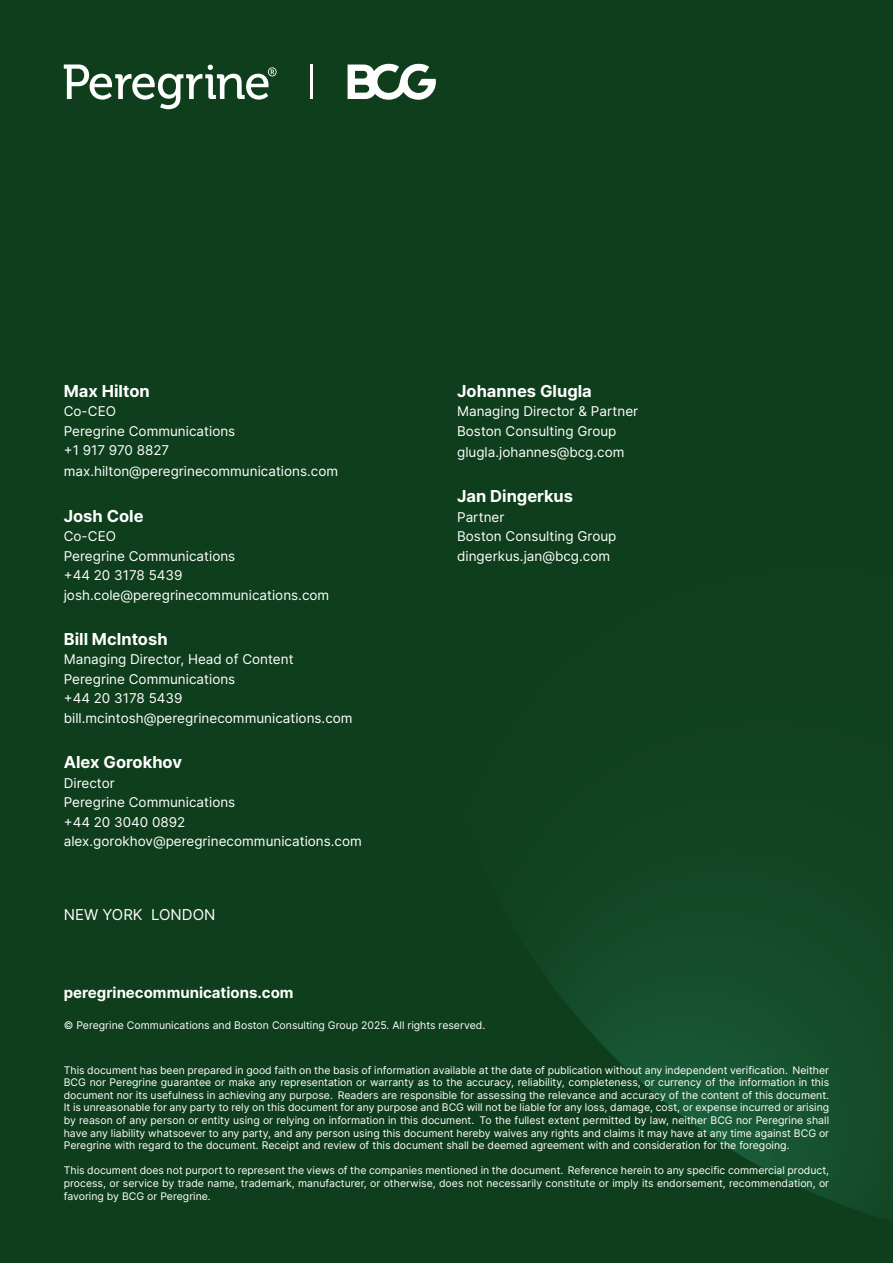
<style>
.page{position:relative;width:893px;height:1263px;background:#0e3e1b}
.page>*{position:absolute;margin:0;border:0;box-sizing:border-box;transform-origin:0 0}
.t1{font:700 16.5px "Inter";color:#fff}
.t2{font:700 15px "Inter";color:#fff}
.t3{font:15px "Inter";color:#fff}
.t4{font:13.5px/19.5px "Inter";color:#fff}
.t5{font:10.5px/12.6px "Inter";color:#fff;text-align:justify}
</style>
<div class="page">
<svg style="left:552px;top:887px;width:341px;height:327px"></svg>
<svg style="left:64px;top:64px;width:213px;height:45px"></svg>
<svg style="left:348px;top:64px;width:88px;height:36px"></svg>
<hr style="left:311px;top:64px;width:2px;height:35px;background:#fff">
<h1 class="t1" style="left:64px;top:379px;width:87px">Max Hilton</h1>
<p class="t4" style="left:64px;top:401px;width:173px">Co-CEO<br>Peregrine Communications +1 917 970 8827</p>
<p class="t4" style="left:64px;top:461px;width:276px">max.hilton@peregrinecommunications.com</p>
<h1 class="t1" style="left:64px;top:503px;width:81px">Josh Cole</h1>
<p class="t4" style="left:64px;top:526px;width:267px">Co-CEO<br>Peregrine Communications<br>+44 20 3178 5439 josh.cole@peregrinecommunications.com</p>
<h1 class="t1" style="left:64px;top:627px;width:105px">Bill McIntosh</h1>
<p class="t4" style="left:64px;top:649px;width:290px">Managing Director, Head of Content<br>Peregrine Communications<br>+44 20 3178 5439 bill.mcintosh@peregrinecommunications.com</p>
<h1 class="t1" style="left:64px;top:750px;width:120px">Alex Gorokhov</h1>
<p class="t4" style="left:64px;top:773px;width:300px">Director<br>Peregrine Communications<br>+44 20 3040 0892 alex.gorokhov@peregrinecommunications.com</p>
<h2 class="t3" style="left:64px;top:903px;width:153px">NEW YORK LONDON</h2>
<h2 class="t2" style="left:64px;top:982px;width:231px">peregrinecommunications.com</h2>
<h1 class="t1" style="left:457px;top:379px;width:136px">Johannes Glugla</h1>
<p class="t4" style="left:457px;top:401px;width:183px">Managing Director &amp; Partner<br>Boston Consulting Group</p>
<p class="t4" style="left:457px;top:442px;width:169px">glugla.johannes@bcg.com</p>
<h1 class="t1" style="left:457px;top:484px;width:118px">Jan Dingerkus</h1>
<p class="t4" style="left:457px;top:507px;width:161px">Partner<br>Boston Consulting Group dingerkus.jan@bcg.com</p>
<p class="t5" style="left:64px;top:1019px;width:423px">© Peregrine Communications and Boston Consulting Group 2025. All rights reserved.</p>
<p class="t5" style="left:64px;top:1063px;width:767px">This document has been prepared in good faith on the basis of information available at the date of publication without any independent verification. Neither BCG nor Peregrine guarantee or make any representation or warranty as to the accuracy, reliability, completeness, or currency of the information in this document nor its usefulness in achieving any purpose. Readers are responsible for assessing the relevance and accuracy of the content of this document.<br>It is unreasonable for any party to rely on this document for any purpose and BCG will not be liable for any loss, damage, cost, or expense incurred or arising by reason of any person or entity using or relying on information in this document. To the fullest extent permitted by law, neither BCG nor Peregrine shall have any liability whatsoever to any party, and any person using this document hereby waives any rights and claims it may have at any time against BCG or Peregrine with regard to the document. Receipt and review of this document shall be deemed agreement with and consideration for the foregoing.</p>
<p class="t5" style="left:64px;top:1164px;width:767px">This document does not purport to represent the views of the companies mentioned in the document. Reference herein to any specific commercial product, process, or service by trade name, trademark, manufacturer, or otherwise, does not necessarily constitute or imply its endorsement, recommendation, or favoring by BCG or Peregrine.</p>
</div>
